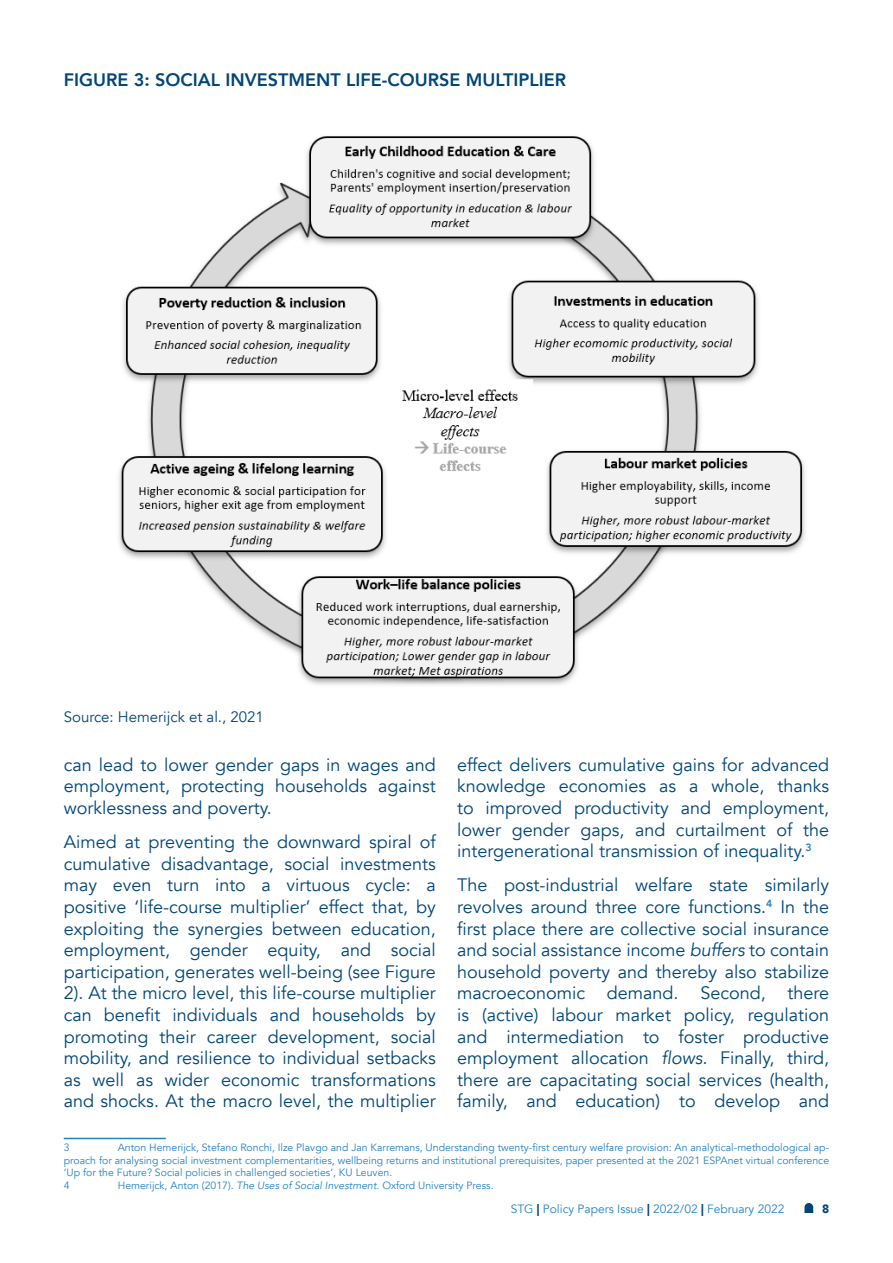
<style>
.page{position:relative;width:893px;height:1263px;background:#fff}
.page>*{position:absolute;margin:0;border:0;box-sizing:border-box;transform-origin:0 0}
.Paragraph_12_-_p_spa{font:18px/21.6px "Avenir";color:#004676;text-align:justify}
.SubTitles_14_-_no_sp{font:800 18px "Avenir";color:#004676}
.Paragraph_10pt{font:15px "Avenir";color:#004676}
.t1{font:12px "Avenir";color:#2581c4}
.t2{font:900 12px "Avenir";color:#004676}
.Footnote{font:10.5px/12.6px "Avenir";color:#2581c4;text-align:justify}
.s1{font-style:italic}
.s2{font-weight:900;color:#004676}
</style>
<div class="page">
<svg style="left:804px;top:1203px;width:9px;height:10px"></svg>
<hr style="left:64px;top:1138px;width:102px;height:1px;background:#2581c4">
<img style="left:119px;top:136px;width:686px;height:549px">
<p class="SubTitles_14_-_no_sp" style="left:64px;top:66px;width:504px">FIGURE 3: SOCIAL INVESTMENT LIFE-COURSE MULTIPLIER</p>
<p class="Paragraph_10pt" style="left:64px;top:708px;width:202px">Source: Hemerijck et al., 2021</p>
<p class="Paragraph_12_-_p_spa" style="left:457px;top:754px;width:374px">effect delivers cumulative gains for advanced knowledge economies as a whole, thanks to improved productivity and employment, lower gender gaps, and curtailment of the intergenerational transmission of inequality.<sup>3</sup></p>
<p class="Paragraph_12_-_p_spa" style="left:457px;top:875px;width:374px">The post-industrial welfare state similarly revolves around three core functions.<sup>4</sup> In the first place there are collective social insurance and social assistance income <span class="s1">buffers</span> to contain household poverty and thereby also stabilize macroeconomic demand. Second, there is (active) labour market policy, regulation and intermediation to foster productive employment allocation <span class="s1">flows.</span> Finally, third, there are capacitating social services (health, family, and education) to develop and</p>
<p class="Paragraph_12_-_p_spa" style="left:64px;top:754px;width:374px">can lead to lower gender gaps in wages and employment, protecting households against worklessness and poverty.</p>
<p class="Paragraph_12_-_p_spa" style="left:64px;top:831px;width:374px">Aimed at preventing the downward spiral of cumulative disadvantage, social investments may even turn into a virtuous cycle: a positive ‘life-course multiplier’ effect that, by exploiting the synergies between education, employment, gender equity, and social participation, generates well-being (see Figure 2). At the micro level, this life-course multiplier can benefit individuals and households by promoting their career development, social mobility, and resilience to individual setbacks as well as wider economic transformations and shocks. At the macro level, the multiplier</p>
<p class="Footnote" style="left:64px;top:1141px;width:7px">3</p>
<p class="Footnote" style="left:64px;top:1141px;width:767px;text-indent:54px">Anton Hemerijck, Stefano Ronchi, Ilze Plavgo and Jan Karremans, Understanding twenty-first century welfare provision: An analytical-methodological ap&shy;proach for analysing social investment complementarities, wellbeing returns and institutional prerequisites, paper presented at the 2021 ESPAnet virtual conference ‘Up for the Future? Social policies in challenged societies’, KU Leuven.</p>
<p class="Footnote" style="left:64px;top:1179px;width:7px">4</p>
<p class="Footnote" style="left:118px;top:1179px;width:377px">Hemerijck, Anton (2017). <span class="s1">The Uses of Social Investment.</span> Oxford University Press.</p>
<p class="t1" style="left:511px;top:1202px;width:275px">STG <span class="s2">|</span> Policy Papers Issue <span class="s2">|</span> 2022/02 <span class="s2">|</span> February 2022</p>
<p class="t2" style="left:822px;top:1198px;width:9px">8</p>
</div>
